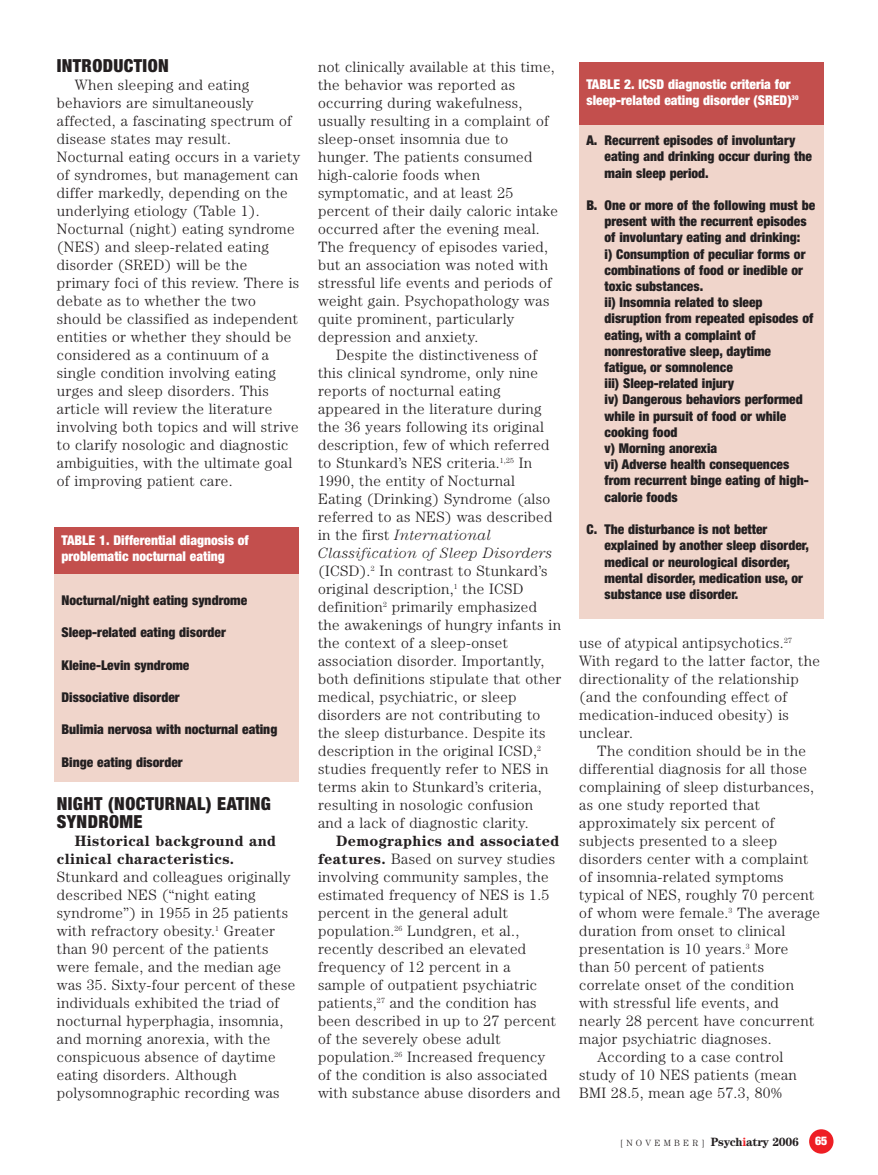
<style>
.page{position:relative;width:878px;height:1175px;background:#fff}
.page>*{position:absolute;margin:0;border:0;box-sizing:border-box;transform-origin:0 0}
.t1{font:900 condensed 18px/18px "Helvetica Neue LT Std";letter-spacing:.02em;color:#231f20}
.t2{font:300 15px/18px "Century Std";letter-spacing:.02em;color:#231f20}
.t3{font:700 15px/18px "Century Std";letter-spacing:.025em;color:#231f20}
.t4{font:900 condensed 13.5px/16.2px "Helvetica Neue LT Std";color:#231f20}
.t5{font:900 condensed 13.5px/16.2px "Helvetica Neue LT Std";color:#fff}
.t6{font:700 12px "Century Std";letter-spacing:-.025em;color:#231f20}
.t7{font:900 condensed 12px "Helvetica Neue LT Std";color:#fff}
.s1{font-style:italic}
.s2{font-weight:700}
.s3{font-weight:300;font-size:9px}
.s4{color:#ee1e24}
</style>
<div class="page">
<div style="left:809px;top:1129px;width:24px;height:24px;background:#ee1e24;border-radius:50%"></div>
<div style="left:54px;top:527px;width:245px;height:255px;background:#f0d5cb"></div>
<div style="left:54px;top:526px;width:245px;height:47px;background:#c34f4d"></div>
<div style="left:579px;top:62px;width:244px;height:557px;background:#f0d5cb"></div>
<div style="left:579px;top:63px;width:245px;height:62px;background:#c34f4d"></div>
<p class="t1" style="left:57px;top:58px;width:113px">INTRODUCTION</p>
<p class="t2" style="left:57px;top:77px;width:245px;text-indent:18px">When sleeping and eating behaviors are simultaneously affected, a fascinating spectrum of disease states may result.<br>Nocturnal eating occurs in a variety of syndromes, but management can differ markedly, depending on the underlying etiology (Table 1).<br>Nocturnal (night) eating syndrome (NES) and sleep-related eating disorder (SRED) will be the primary foci of this review. There is debate as to whether the two should be classified as independent entities or whether they should be considered as a continuum of a single condition involving eating urges and sleep disorders. This article will review the literature involving both topics and will strive to clarify nosologic and diagnostic ambiguities, with the ultimate goal of improving patient care.</p>
<p class="t5" style="left:62px;top:533px;width:189px">TABLE 1. Differential diagnosis of problematic nocturnal eating</p>
<p class="t4" style="left:62px;top:593px;width:187px">Nocturnal/night eating syndrome</p>
<p class="t4" style="left:62px;top:625px;width:166px">Sleep-related eating disorder</p>
<p class="t4" style="left:62px;top:658px;width:129px">Kleine-Levin syndrome</p>
<p class="t4" style="left:62px;top:690px;width:120px">Dissociative disorder</p>
<p class="t4" style="left:62px;top:722px;width:217px">Bulimia nervosa with nocturnal eating</p>
<p class="t4" style="left:62px;top:755px;width:123px">Binge eating disorder</p>
<p class="t1" style="left:57px;top:796px;width:215px">NIGHT (NOCTURNAL) EATING<br>SYNDROME</p>
<p class="t3" style="left:57px;top:833px;width:221px;text-indent:18px">Historical background and clinical characteristics.</p>
<p class="t2" style="left:57px;top:869px;width:240px">Stunkard and colleagues originally described NES (“night eating syndrome”) in 1955 in 25 patients with refractory obesity.<sup>1</sup> Greater than 90 percent of the patients were female, and the median age was 35. Sixty-four percent of these individuals exhibited the triad of nocturnal hyperphagia, insomnia, and morning anorexia, with the conspicuous absence of daytime eating disorders. Although polysomnographic recording was</p>
<p class="t2" style="left:318px;top:59px;width:241px">not clinically available at this time, the behavior was reported as occurring during wakefulness, usually resulting in a complaint of sleep-onset insomnia due to hunger. The patients consumed high-calorie foods when symptomatic, and at least 25 percent of their daily caloric intake occurred after the evening meal.<br>The frequency of episodes varied, but an association was noted with stressful life events and periods of weight gain. Psychopathology was quite prominent, particularly depression and anxiety.</p>
<p class="t2" style="left:318px;top:347px;width:245px;text-indent:18px">Despite the distinctiveness of this clinical syndrome, only nine reports of nocturnal eating appeared in the literature during the 36 years following its original description, few of which referred to Stunkard’s NES criteria.<sup>1,25</sup> In 1990, the entity of Nocturnal Eating (Drinking) Syndrome (also referred to as NES) was described in the first <span class="s1">International Classification of Sleep Disorders </span>(ICSD).<sup>2</sup> In contrast to Stunkard’s original description,<sup>1</sup> the ICSD definition<sup>2</sup> primarily emphasized the awakenings of hungry infants in the context of a sleep-onset association disorder. Importantly, both definitions stipulate that other medical, psychiatric, or sleep disorders are not contributing to the sleep disturbance. Despite its description in the original ICSD,<sup>2 </sup>studies frequently refer to NES in terms akin to Stunkard’s criteria, resulting in nosologic confusion and a lack of diagnostic clarity.</p>
<p class="t2" style="left:318px;top:833px;width:244px;text-indent:18px"><span class="s2">Demographics and associated features.</span> Based on survey studies involving community samples, the estimated frequency of NES is 1.5 percent in the general adult population.<sup>26</sup> Lundgren, et al., recently described an elevated frequency of 12 percent in a sample of outpatient psychiatric patients,<sup>27</sup> and the condition has been described in up to 27 percent of the severely obese adult population.<sup>26</sup> Increased frequency of the condition is also associated with substance abuse disorders and</p>
<p class="t5" style="left:586px;top:77px;width:214px">TABLE 2. ICSD diagnostic criteria for sleep-related eating disorder (SRED)<sup>30</sup></p>
<p class="t4" style="left:604px;top:133px;width:209px;text-indent:-18px">A. Recurrent episodes of involuntary eating and drinking occur during the main sleep period.</p>
<p class="t4" style="left:604px;top:198px;width:212px;text-indent:-18px">B. One or more of the following must be present with the recurrent episodes of involuntary eating and drinking:<br>i) Consumption of peculiar forms or combinations of food or inedible or toxic substances.<br>ii) Insomnia related to sleep disruption from repeated episodes of eating, with a complaint of nonrestorative sleep, daytime fatigue, or somnolence<br>iii) Sleep-related injury<br>iv) Dangerous behaviors performed while in pursuit of food or while cooking food<br>v) Morning anorexia<br>vi) Adverse health consequences from recurrent binge eating of high&shy;calorie foods</p>
<p class="t4" style="left:604px;top:522px;width:206px;text-indent:-18px">C. The disturbance is not better explained by another sleep disorder, medical or neurological disorder, mental disorder, medication use, or substance use disorder.</p>
<p class="t2" style="left:579px;top:635px;width:242px">use of atypical antipsychotics.<sup>27<br></sup>With regard to the latter factor, the directionality of the relationship (and the confounding effect of medication-induced obesity) is unclear.</p>
<p class="t2" style="left:597px;top:743px;width:210px">The condition should be in the</p>
<p class="t2" style="left:579px;top:761px;width:229px">differential diagnosis for all those</p>
<p class="t2" style="left:579px;top:779px;width:236px">complaining of sleep disturbances,</p>
<p class="t2" style="left:579px;top:797px;width:182px">as one study reported that</p>
<p class="t2" style="left:579px;top:815px;width:197px">approximately six percent of</p>
<p class="t2" style="left:579px;top:833px;width:199px">subjects presented to a sleep</p>
<p class="t2" style="left:579px;top:851px;width:230px">disorders center with a complaint</p>
<p class="t2" style="left:579px;top:869px;width:206px">of insomnia-related symptoms</p>
<p class="t2" style="left:579px;top:887px;width:237px">typical of NES, roughly 70 percent</p>
<p class="t2" style="left:579px;top:905px;width:242px">of whom were female.<sup>3</sup> The average</p>
<p class="t2" style="left:579px;top:923px;width:208px">duration from onset to clinical</p>
<p class="t2" style="left:579px;top:941px;width:211px">presentation is 10 years.<sup>3</sup> More</p>
<p class="t2" style="left:579px;top:959px;width:186px">than 50 percent of patients</p>
<p class="t2" style="left:579px;top:977px;width:216px">correlate onset of the condition</p>
<p class="t2" style="left:579px;top:995px;width:201px">with stressful life events, and</p>
<p class="t2" style="left:579px;top:1013px;width:236px">nearly 28 percent have concurrent</p>
<p class="t2" style="left:579px;top:1031px;width:194px">major psychiatric diagnoses.</p>
<p class="t2" style="left:597px;top:1049px;width:188px">According to a case control</p>
<p class="t2" style="left:579px;top:1067px;width:219px">study of 10 NES patients (mean</p>
<p class="t2" style="left:579px;top:1085px;width:206px">BMI 28.5, mean age 57.3, 80%</p>
<p class="t6" style="left:620px;top:1137px;width:180px"><span class="s3">[ N O V E M B E R ]</span> Psych<span class="s4">i</span>atry 2006</p>
<p class="t7" style="left:815px;top:1136px;width:14px">65</p>
</div>
